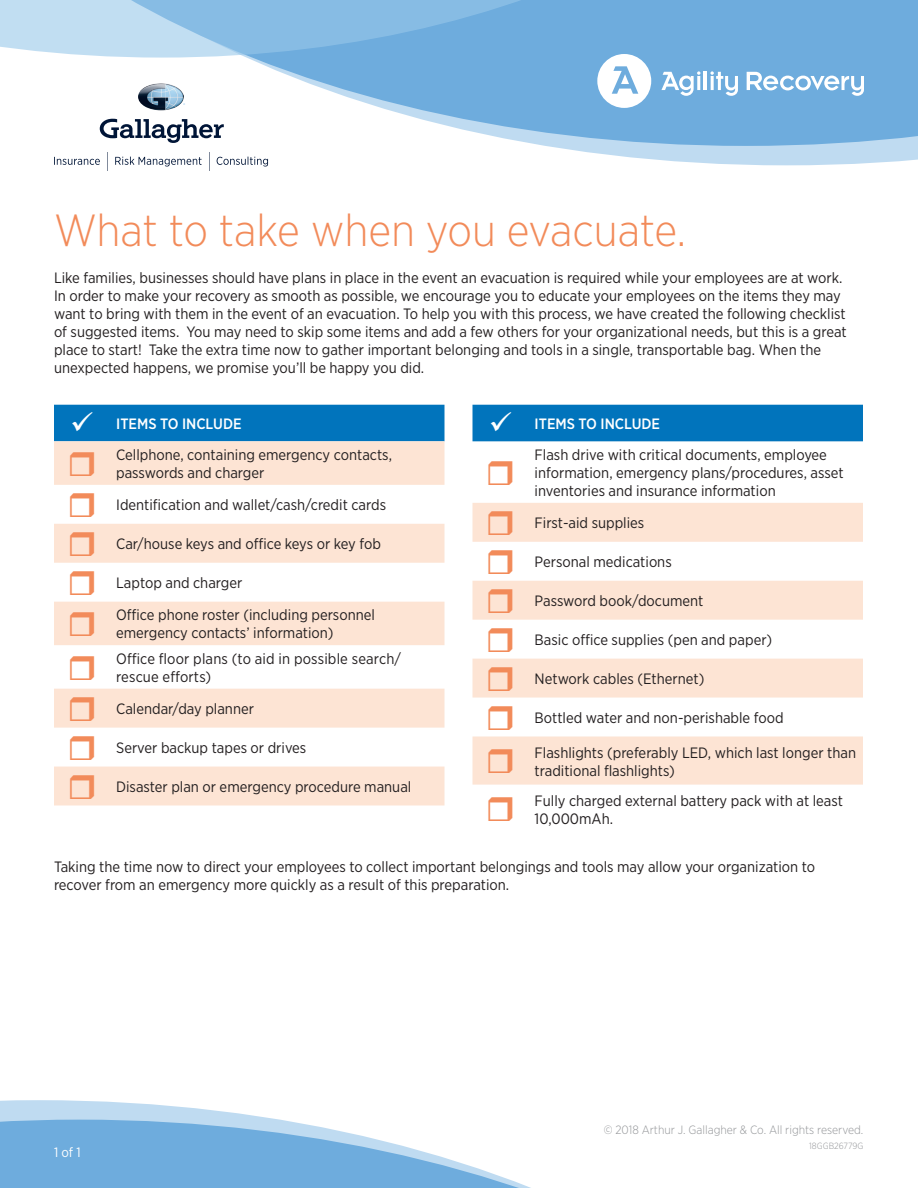
<style>
.page{position:relative;width:918px;height:1188px;background:#fff}
.page>*{position:absolute;margin:0;border:0;box-sizing:border-box;transform-origin:0 0}
.t1{font:300 45px "Gotham Narrow";letter-spacing:-.005em;color:#f28b5a}
.Body_Text{font:15px/18px "Gotham Narrow";color:#231f20}
.Column_Header{font:500 15px "Gotham Narrow";color:#fff}
.t2{font:13.5px "Gotham Narrow";color:#fff}
.t3{font:300 12px "Gotham Narrow";color:#939598}
.t4{font:300 9px "Gotham Narrow";color:#939598}
</style>
<div class="page">
<svg style="left:0;top:1100px;width:281px;height:20px;fill:#bfdbf1"></svg>
<svg style="left:0;top:1120px;width:531px;height:68px;fill:#6eacdd"></svg>
<svg style="left:54px;top:146px;width:864px;height:19px"></svg>
<svg style="left:99px;top:0;width:819px;height:146px;fill:#6eacdd"></svg>
<svg style="left:0;top:0;width:876px;height:58px;background:#87bbe3"></svg>
<svg style="left:597px;top:54px;width:54px;height:54px"></svg>
<svg style="left:661px;top:71px;width:39px;height:25px"></svg>
<hr style="left:697px;top:76px;width:3px;height:14px;background:#fff">
<hr style="left:704px;top:72px;width:3px;height:18px;background:#fff">
<svg style="left:710px;top:71px;width:28px;height:25px"></svg>
<svg style="left:747px;top:72px;width:117px;height:24px"></svg>
<svg style="left:54px;top:441px;width:391px;height:364px;fill:#fde4d4"></svg>
<svg style="left:472px;top:503px;width:391px;height:282px;fill:#fde4d4"></svg>
<svg style="left:70px;top:452px;width:24px;height:24px"></svg>
<svg style="left:70px;top:493px;width:24px;height:24px"></svg>
<svg style="left:70px;top:532px;width:24px;height:24px"></svg>
<svg style="left:70px;top:571px;width:24px;height:24px"></svg>
<svg style="left:70px;top:612px;width:24px;height:24px"></svg>
<svg style="left:70px;top:655px;width:24px;height:25px"></svg>
<svg style="left:70px;top:697px;width:24px;height:24px"></svg>
<svg style="left:70px;top:736px;width:24px;height:24px"></svg>
<svg style="left:70px;top:775px;width:24px;height:24px"></svg>
<svg style="left:489px;top:511px;width:24px;height:24px"></svg>
<svg style="left:489px;top:550px;width:24px;height:24px"></svg>
<svg style="left:489px;top:589px;width:24px;height:24px"></svg>
<svg style="left:489px;top:628px;width:24px;height:24px"></svg>
<svg style="left:489px;top:667px;width:24px;height:24px"></svg>
<svg style="left:489px;top:706px;width:24px;height:24px"></svg>
<svg style="left:489px;top:749px;width:24px;height:24px"></svg>
<div style="left:54px;top:405px;width:391px;height:36px;background:#0174bc"></div>
<div style="left:472px;top:405px;width:391px;height:36px;background:#0174bc"></div>
<p class="t1" style="left:54px;top:203px;width:634px">What to take when you evacuate.</p>
<p class="Body_Text" style="left:54px;top:268px;width:794px">Like families, businesses should have plans in place in the event an evacuation is required while your employees are at work.<br>In order to make your recovery as smooth as possible, we encourage you to educate your employees on the items they may want to bring with them in the event of an evacuation. To help you with this process, we have created the following checklist of suggested items. You may need to skip some items and add a few others for your organizational needs, but this is a great place to start! Take the extra time now to gather important belonging and tools in a single, transportable bag. When the unexpected happens, we promise you’ll be happy you did.</p>
<p class="Column_Header" style="left:535px;top:414px;width:127px">ITEMS TO INCLUDE</p>
<p class="Body_Text" style="left:535px;top:446px;width:311px">Flash drive with critical documents, employee information, emergency plans/procedures, asset inventories and insurance information</p>
<p class="Body_Text" style="left:535px;top:514px;width:111px">First-aid supplies</p>
<p class="Body_Text" style="left:535px;top:553px;width:139px">Personal medications</p>
<p class="Body_Text" style="left:535px;top:592px;width:170px">Password book/document</p>
<p class="Body_Text" style="left:535px;top:631px;width:239px">Basic office supplies (pen and paper)</p>
<p class="Body_Text" style="left:535px;top:670px;width:171px">Network cables (Ethernet)</p>
<p class="Body_Text" style="left:535px;top:708px;width:251px">Bottled water and non-perishable food</p>
<p class="Body_Text" style="left:535px;top:743px;width:323px">Flashlights (preferably LED, which last longer than traditional flashlights)</p>
<p class="Body_Text" style="left:535px;top:791px;width:310px">Fully charged external battery pack with at least<br>10,000mAh.</p>
<p class="Body_Text" style="left:54px;top:857px;width:763px">Taking the time now to direct your employees to collect important belongings and tools may allow your organization to recover from an emergency more quickly as a result of this preparation.</p>
<p class="Column_Header" style="left:116px;top:414px;width:127px">ITEMS TO INCLUDE</p>
<p class="Body_Text" style="left:116px;top:446px;width:277px">Cellphone, containing emergency contacts, passwords and charger</p>
<p class="Body_Text" style="left:116px;top:496px;width:271px">Identification and wallet/cash/credit cards</p>
<p class="Body_Text" style="left:116px;top:535px;width:266px">Car/house keys and office keys or key fob</p>
<p class="Body_Text" style="left:116px;top:574px;width:128px">Laptop and charger</p>
<p class="Body_Text" style="left:116px;top:606px;width:260px">Office phone roster (including personnel emergency contacts’ information)</p>
<p class="Body_Text" style="left:116px;top:649px;width:286px">Office floor plans (to aid in possible search/ rescue efforts)</p>
<p class="Body_Text" style="left:116px;top:700px;width:139px">Calendar/day planner</p>
<p class="Body_Text" style="left:116px;top:739px;width:192px">Server backup tapes or drives</p>
<p class="Body_Text" style="left:116px;top:777px;width:297px">Disaster plan or emergency procedure manual</p>
<p class="t2" style="left:54px;top:1144px;width:28px">1 of 1</p>
<p class="t3" style="left:604px;top:1122px;width:261px">© 2018 Arthur J. Gallagher &amp; Co. All rights reserved.</p>
<p class="t4" style="left:809px;top:1140px;width:56px">18GGB26779G</p>
</div>
